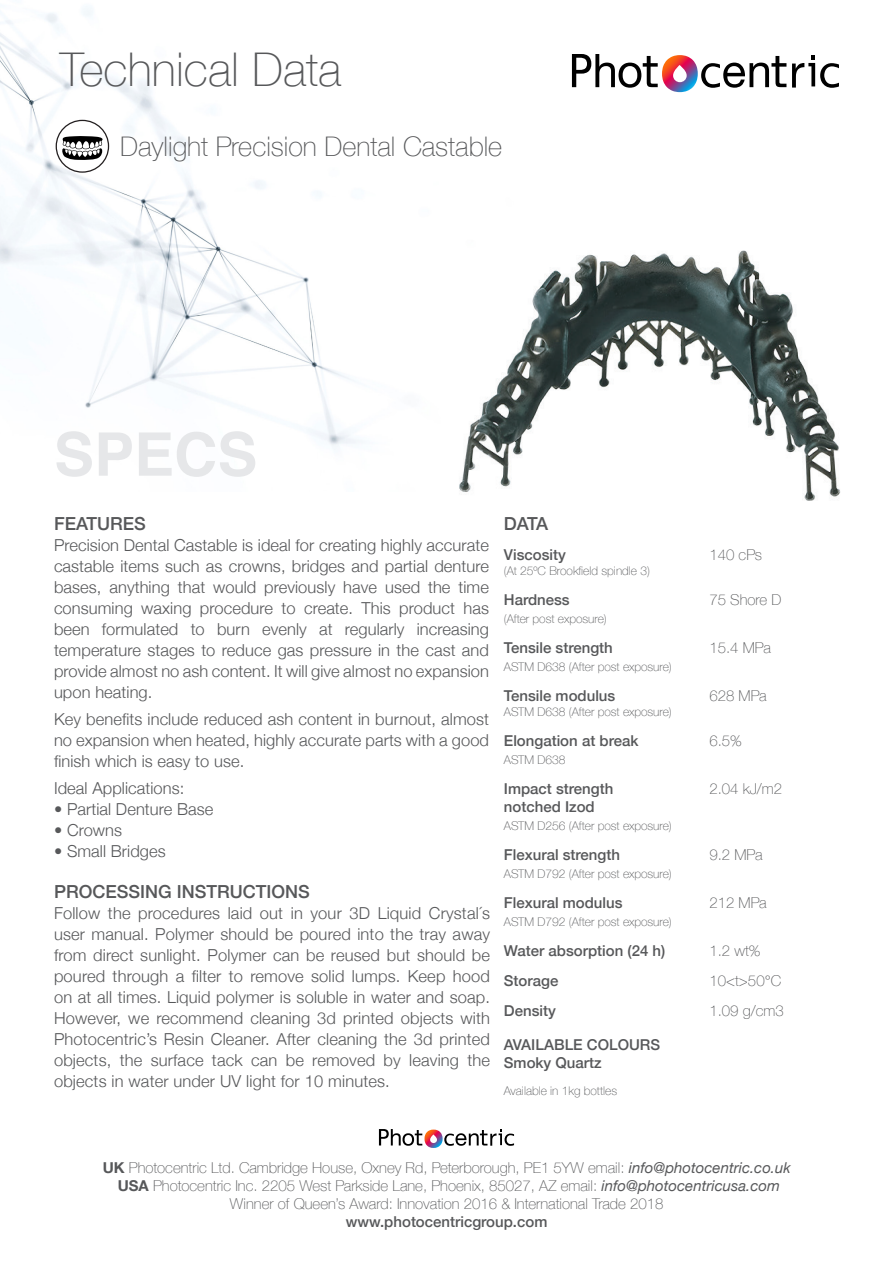
<style>
.page{position:relative;width:893px;height:1263px;background:#fff}
.page>*{position:absolute;margin:0;border:0;box-sizing:border-box;transform-origin:0 0}
.t1{font:700 60px "Helvetica";color:#e6e7e9}
.t2{font:100 46.5px "Helvetica Neue";color:#57585a}
.t3{font:100 27px "Helvetica Neue";color:#57585a}
.t4{font:500 18px "Helvetica Neue";color:#57585a}
.t5{font:300 16.5px/21px "Helvetica Neue";letter-spacing:.005em;color:#57585a;text-align:justify}
.t6{font:100 15px "Helvetica Neue";color:#57585a}
.t7{font:500 15px "Helvetica Neue";color:#57585a}
.t8{font:100 12px "Helvetica Neue";color:#57585a}
.s1{font-weight:700}
.s2{font-weight:400;font-style:italic}
</style>
<div class="page">
<img style="left:0;top:6px;width:363px;height:444px">
<svg style="left:379px;top:1129px;width:135px;height:19px"></svg>
<div style="left:56px;top:120px;width:53px;height:53px;border:1px solid #231f20;border-radius:50%"></div>
<svg style="left:61px;top:136px;width:42px;height:24px"></svg>
<img style="left:459px;top:251px;width:381px;height:250px">
<svg style="left:792px;top:55px;width:47px;height:33px"></svg>
<svg style="left:572px;top:54px;width:214px;height:38px"></svg>
<p class="t2" style="left:60px;top:35px;width:283px">Technical Data</p>
<p class="t3" style="left:120px;top:126px;width:384px">Daylight Precision Dental Castable</p>
<p class="t1" style="left:54px;top:406px;width:205px">SPECS</p>
<p class="t4" style="left:54px;top:509px;width:93px">FEATURES</p>
<p class="t5" style="left:54px;top:534px;width:437px">Precision Dental Castable is ideal for creating highly accurate castable items such as crowns, bridges and partial denture bases, anything that would previously have used the time consuming waxing procedure to create. This product has been formulated to burn evenly at regularly increasing temperature stages to reduce gas pressure in the cast and provide almost no ash content. It will give almost no expansion upon heating.</p>
<p class="t5" style="left:54px;top:708px;width:437px">Key benefits include reduced ash content in burnout, almost no expansion when heated, highly accurate parts with a good finish which is easy to use.</p>
<p class="t5" style="left:54px;top:777px;width:132px">Ideal Applications:</p>
<p class="t5" style="left:54px;top:798px;width:161px">• Partial Denture Base</p>
<p class="t5" style="left:54px;top:819px;width:70px">• Crowns</p>
<p class="t5" style="left:54px;top:840px;width:113px">• Small Bridges</p>
<p class="t4" style="left:54px;top:877px;width:257px">PROCESSING INSTRUCTIONS</p>
<p class="t5" style="left:54px;top:901px;width:438px">Follow the procedures laid out in your 3D Liquid Crystal´s user manual. Polymer should be poured into the tray away from direct sunlight. Polymer can be reused but should be poured through a filter to remove solid lumps. Keep hood on at all times. Liquid polymer is soluble in water and soap.<br>However, we recommend cleaning 3d printed objects with Photocentric’s Resin Cleaner. After cleaning the 3d printed objects, the surface tack can be removed by leaving the objects in water under UV light for 10 minutes.</p>
<p class="t4" style="left:504px;top:509px;width:46px">DATA</p>
<p class="t7" style="left:504px;top:543px;width:64px">Viscosity</p>
<p class="t6" style="left:709px;top:544px;width:54px">140 cPs</p>
<p class="t8" style="left:504px;top:562px;width:148px">(At 25ºC Brookfield spindle 3)</p>
<p class="t7" style="left:504px;top:588px;width:67px">Hardness</p>
<p class="t6" style="left:709px;top:589px;width:74px">75 Shore D</p>
<p class="t8" style="left:504px;top:610px;width:104px">(After post exposure)</p>
<p class="t7" style="left:504px;top:636px;width:110px">Tensile strength</p>
<p class="t6" style="left:709px;top:637px;width:63px">15.4 MPa</p>
<p class="t8" style="left:504px;top:658px;width:169px">ASTM D638 (After post exposure)</p>
<p class="t7" style="left:504px;top:684px;width:113px">Tensile modulus</p>
<p class="t6" style="left:709px;top:685px;width:59px">628 MPa</p>
<p class="t8" style="left:504px;top:702px;width:169px">ASTM D638 (After post exposure)</p>
<p class="t7" style="left:504px;top:728px;width:136px">Elongation at break</p>
<p class="t6" style="left:709px;top:729px;width:34px">6.5%</p>
<p class="t8" style="left:504px;top:750px;width:63px">ASTM D638</p>
<p class="t7" style="left:504px;top:776px;width:111px">Impact strength</p>
<p class="t6" style="left:709px;top:777px;width:74px">2.04 kJ/m2</p>
<p class="t7" style="left:504px;top:794px;width:92px">notched Izod</p>
<p class="t8" style="left:504px;top:816px;width:169px">ASTM D256 (After post exposure)</p>
<p class="t7" style="left:504px;top:842px;width:118px">Flexural strength</p>
<p class="t6" style="left:709px;top:843px;width:55px">9.2 MPa</p>
<p class="t8" style="left:504px;top:864px;width:169px">ASTM D792 (After post exposure)</p>
<p class="t7" style="left:504px;top:890px;width:120px">Flexural modulus</p>
<p class="t6" style="left:709px;top:891px;width:59px">212 MPa</p>
<p class="t8" style="left:504px;top:912px;width:169px">ASTM D792 (After post exposure)</p>
<p class="t7" style="left:504px;top:938px;width:163px">Water absorption (24 h)</p>
<p class="t6" style="left:709px;top:939px;width:53px">1.2 wt%</p>
<p class="t7" style="left:504px;top:968px;width:56px">Storage</p>
<p class="t6" style="left:709px;top:969px;width:73px">10&lt;t&gt;50°C</p>
<p class="t7" style="left:504px;top:998px;width:53px">Density</p>
<p class="t6" style="left:709px;top:999px;width:76px">1.09 g/cm3</p>
<p class="t7" style="left:504px;top:1033px;width:158px">AVAILABLE COLOURS</p>
<p class="t7" style="left:504px;top:1051px;width:99px">Smoky Quartz</p>
<p class="t8" style="left:504px;top:1082px;width:115px">Available in 1kg bottles</p>
<p class="t6" style="left:103px;top:1157px;width:689px"><span class="s1">UK</span> Photocentric Ltd. Cambridge House, Oxney Rd, Peterborough, PE1 5YW email: <span class="s2">info@photocentric.co.uk</span></p>
<p class="t6" style="left:118px;top:1175px;width:663px"><span class="s1">USA</span> Photocentric Inc. 2205 West Parkside Lane, Phoenix, 85027, AZ email: <span class="s2">info@photocentricusa.com</span></p>
<p class="t6" style="left:230px;top:1193px;width:435px">Winner of Queen’s Award: Innovation 2016 &amp; International Trade 2018</p>
<p class="t7" style="left:346px;top:1210px;width:203px">www.photocentricgroup.com</p>
</div>
